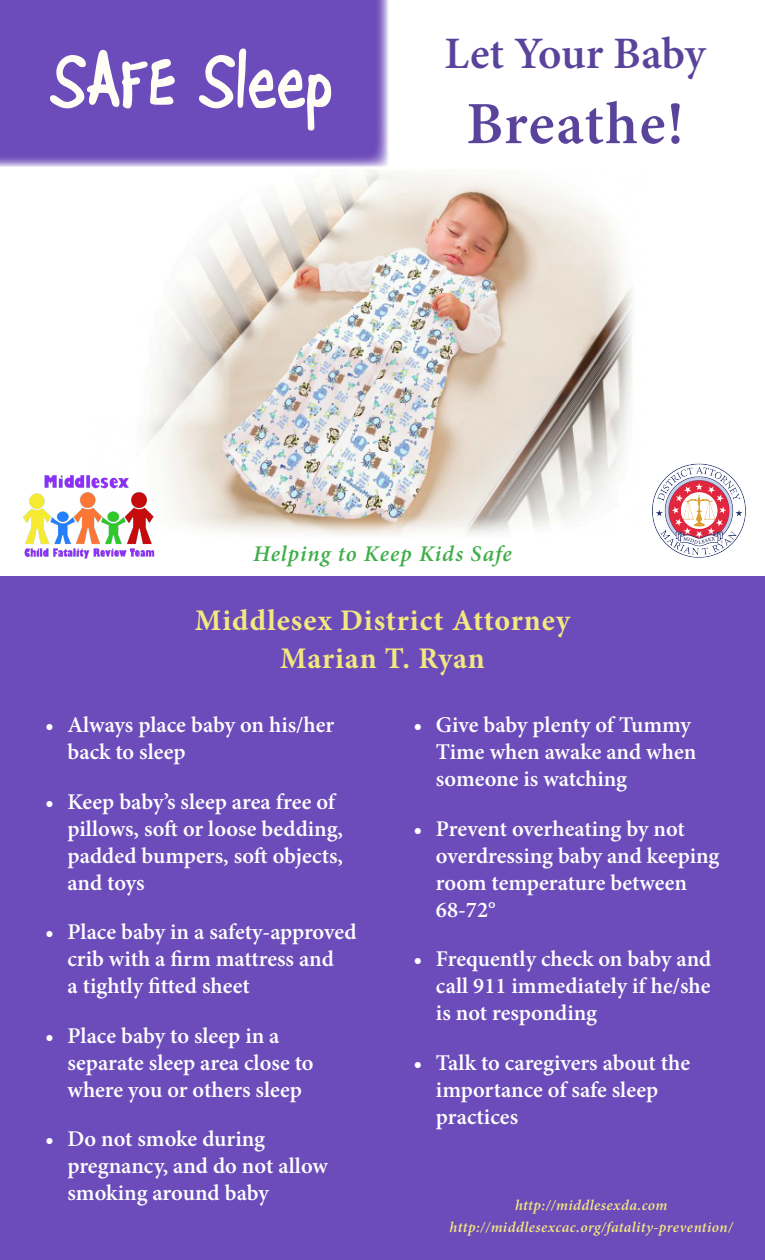
<style>
.page{position:relative;width:765px;height:1260px;background:#fff}
.page>*{position:absolute;margin:0;border:0;box-sizing:border-box;transform-origin:0 0}
.t1{font:80px "Boopee";letter-spacing:.02em;color:#fffef5}
.t2{font:600 60px "Minion Pro";letter-spacing:.02em;color:#5a449b}
.t3{font:600 45px "Minion Pro";letter-spacing:-.005em;color:#5a449b}
.t4{font:700 30px "Minion Pro";letter-spacing:.03em;color:#f2e780}
.t5{font:600 22.5px/27px "Minion Pro";color:#fff}
.t6{font:italic 600 22.5px "Minion Pro";letter-spacing:.04em;color:#40ae49}
.t7{font:italic 600 15px "Minion Pro";letter-spacing:.03em;color:#f2e780}
</style>
<div class="page">
<div style="left:0;top:0;width:388px;height:166px;background:#6c4cba"></div>
<svg style="left:50px;top:49px;width:125px;height:60px"></svg>
<svg style="left:199px;top:48px;width:133px;height:83px"></svg>
<img style="left:145px;top:169px;width:488px;height:367px">
<div style="left:0;top:576px;width:765px;height:684px;background:#6c4cba"></div>
<img style="left:652px;top:463px;width:94px;height:95px">
<img style="left:23px;top:466px;width:147px;height:93px">
<p class="t1" style="left:52px;top:38px;width:281px">SAFE Sleep</p>
<p class="t3" style="left:445px;top:23px;width:263px">Let Your Baby</p>
<p class="t2" style="left:466px;top:83px;width:219px">Breathe!</p>
<p class="t6" style="left:253px;top:538px;width:260px">Helping to Keep Kids Safe</p>
<p class="t4" style="left:195px;top:599px;width:377px">Middlesex District Attorney</p>
<p class="t4" style="left:280px;top:637px;width:206px">Marian T. Ryan</p>
<p class="t5" style="left:68px;top:711px;width:268px;text-indent:-22px">• Always place baby on his/her back to sleep</p>
<p class="t5" style="left:68px;top:788px;width:277px;text-indent:-22px">• Keep baby’s sleep area free of pillows, soft or loose bedding, padded bumpers, soft objects, and toys</p>
<p class="t5" style="left:68px;top:918px;width:291px;text-indent:-22px">• Place baby in a safety-approved crib with a firm mattress and<br>a tightly fitted sheet</p>
<p class="t5" style="left:68px;top:1022px;width:248px;text-indent:-22px">• Place baby to sleep in a separate sleep area close to where you or others sleep</p>
<p class="t5" style="left:68px;top:1125px;width:262px;text-indent:-22px">• Do not smoke during pregnancy, and do not allow smoking around baby</p>
<p class="t5" style="left:436px;top:711px;width:262px;text-indent:-22px">• Give baby plenty of Tummy<br>Time when awake and when someone is watching</p>
<p class="t5" style="left:436px;top:815px;width:285px;text-indent:-22px">• Prevent overheating by not overdressing baby and keeping room temperature between<br>68-72°</p>
<p class="t5" style="left:436px;top:945px;width:277px;text-align:justify;text-indent:-22px">• Frequently check on baby and call 911 immediately if he/she is not responding</p>
<p class="t5" style="left:436px;top:1049px;width:256px;text-indent:-22px">• Talk to caregivers about the importance of safe sleep practices</p>
<p class="t7" style="left:515px;top:1194px;width:154px">http://middlesexda.com</p>
<p class="t7" style="left:450px;top:1217px;width:285px">http://middlesexcac.org/fatality-prevention/</p>
</div>
